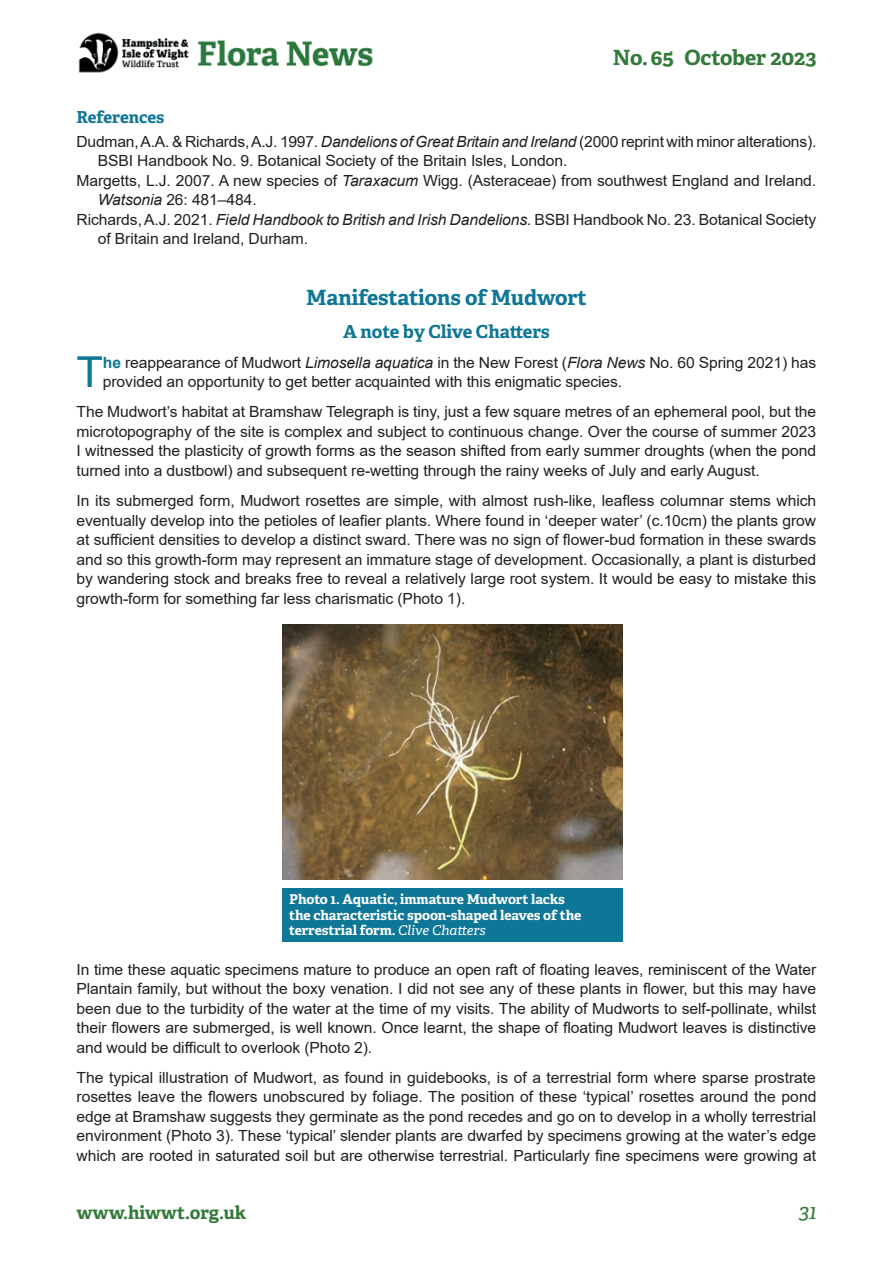
<style>
.page{position:relative;width:893px;height:1263px;background:#fff}
.page>*{position:absolute;margin:0;border:0;box-sizing:border-box;transform-origin:0 0}
.Drop_cap{font:42.6px "Arial";color:#0e7696}
.Article_title{font:700 21px "Adelle";letter-spacing:-.005em;color:#0e7696}
.t1{font:700 21px "Adelle";letter-spacing:-.01em;color:#337a3a}
.t2{font:italic 21px "Adelle";color:#337a3a}
.Article_subtitle{font:700 18px "Adelle";letter-spacing:-.005em;color:#0e7696}
.t3{font:700 18px "Adelle";letter-spacing:-.005em;color:#337a3a}
.Head1{font:700 16.5px "Adelle";letter-spacing:-.01em;color:#0e7696}
.Body_Text{font:15.3px/19.5px "Arial";letter-spacing:-.005em;color:#231f20;text-align:justify}
.References{font:15.3px/19.5px "Arial";letter-spacing:-.005em;color:#231f20}
.Drop_cap-2{font:15.3px/19.5px "Arial";letter-spacing:-.005em;color:#231f20}
.t4{font:700 13.5px/15.8px "Adelle";letter-spacing:-.005em;color:#fff}
.s1{font-style:italic}
.s2{font-weight:700;color:#0e7696}
.s3{font-weight:400;font-style:italic}
</style>
<div class="page">
<img style="left:78px;top:32px;width:295px;height:41px">
<div style="left:283px;top:888px;width:340px;height:54px;background:#0e7696"></div>
<img style="left:283px;top:624px;width:340px;height:255px">
<h2 class="t1" style="left:613px;top:42px;width:205px">No. 65 October 2023</h2>
<p class="Head1" style="left:77px;top:105px;width:89px">References</p>
<p class="References" style="left:98px;top:132px;width:720px;text-indent:-21px">Dudman, A.A. &amp; Richards, A.J. 1997. <span class="s1">Dandelions of Great Britain and Ireland</span> (2000 reprint with minor alterations).<br>BSBI Handbook No. 9. Botanical Society of the Britain Isles, London.</p>
<p class="References" style="left:98px;top:171px;width:720px;text-indent:-21px">Margetts, L.J. 2007. A new species of <span class="s1">Taraxacum</span> Wigg. (Asteraceae) from southwest England and Ireland.<br><span class="s1">Watsonia</span> 26: 481–484.</p>
<p class="References" style="left:98px;top:210px;width:720px;text-indent:-21px">Richards, A.J. 2021. <span class="s1">Field Handbook to British and Irish Dandelions.</span> BSBI Handbook No. 23. Botanical Society of Britain and Ireland, Durham.</p>
<p class="Article_title" style="left:306px;top:283px;width:282px">Manifestations of Mudwort</p>
<p class="Article_subtitle" style="left:343px;top:318px;width:208px">A note by Clive Chatters</p>
<p class="Drop_cap" style="left:77px;top:343px;width:28px">T</p>
<p class="Drop_cap-2" style="left:103px;top:353px;width:715px"><span class="s2">he</span> reappearance of Mudwort <span class="s1">Limosella aquatica</span> in the New Forest (<span class="s1">Flora News</span> No. 60 Spring 2021) has provided an opportunity to get better acquainted with this enigmatic species.</p>
<p class="Body_Text" style="left:77px;top:402px;width:741px">The Mudwort’s habitat at Bramshaw Telegraph is tiny, just a few square metres of an ephemeral pool, but the microtopography of the site is complex and subject to continuous change. Over the course of summer 2023<br>I witnessed the plasticity of growth forms as the season shifted from early summer droughts (when the pond turned into a dustbowl) and subsequent re-wetting through the rainy weeks of July and early August.</p>
<p class="Body_Text" style="left:77px;top:491px;width:741px">In its submerged form, Mudwort rosettes are simple, with almost rush-like, leafless columnar stems which eventually develop into the petioles of leafier plants. Where found in ‘deeper water’ (c.10cm) the plants grow at sufficient densities to develop a distinct sward. There was no sign of flower-bud formation in these swards and so this growth-form may represent an immature stage of development. Occasionally, a plant is disturbed by wandering stock and breaks free to reveal a relatively large root system. It would be easy to mistake this growth-form for something far less charismatic (Photo 1).</p>
<p class="t4" style="left:289px;top:890px;width:294px">Photo 1. Aquatic, immature Mudwort lacks the characteristic spoon-shaped leaves of the terrestrial form. <span class="s3">Clive Chatters</span></p>
<p class="Body_Text" style="left:77px;top:959px;width:741px">In time these aquatic specimens mature to produce an open raft of floating leaves, reminiscent of the Water Plantain family, but without the boxy venation. I did not see any of these plants in flower, but this may have been due to the turbidity of the water at the time of my visits. The ability of Mudworts to self-pollinate, whilst their flowers are submerged, is well known. Once learnt, the shape of floating Mudwort leaves is distinctive and would be difficult to overlook (Photo 2).</p>
<p class="Body_Text" style="left:77px;top:1068px;width:741px">The typical illustration of Mudwort, as found in guidebooks, is of a terrestrial form where sparse prostrate rosettes leave the flowers unobscured by foliage. The position of these ‘typical’ rosettes around the pond edge at Bramshaw suggests they germinate as the pond recedes and go on to develop in a wholly terrestrial environment (Photo 3). These ‘typical’ slender plants are dwarfed by specimens growing at the water’s edge which are rooted in saturated soil but are otherwise terrestrial. Particularly fine specimens were growing at</p>
<p class="t3" style="left:77px;top:1200px;width:171px">www.hiwwt.org.uk</p>
<h2 class="t2" style="left:799px;top:1196px;width:19px">31</h2>
</div>
